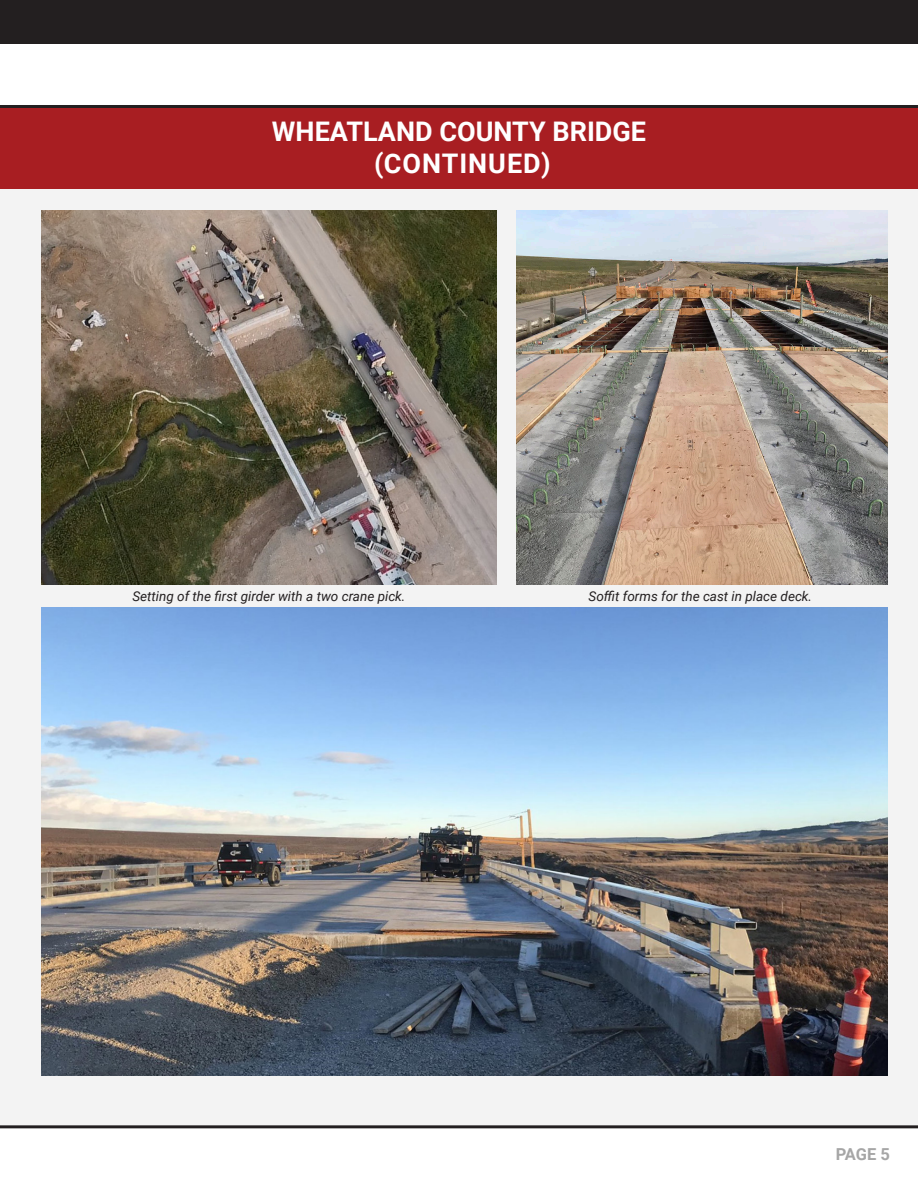
<style>
.page{position:relative;width:918px;height:1188px;background:#fff}
.page>*{position:absolute;margin:0;border:0;box-sizing:border-box;transform-origin:0 0}
.t1{font:700 27px "Roboto";color:#fff}
.t2{font:700 27px "Roboto";letter-spacing:.035em;color:#fff}
.t3{font:700 16.5px "Roboto";color:#a6a6a6}
.t4{font:italic 13.5px "Roboto";color:#231f20}
</style>
<div class="page">
<div style="left:0;top:108px;width:918px;height:1017px;background:#f3f3f3"></div>
<div style="left:0;top:0;width:918px;height:43px;background:#231f20"></div>
<div style="left:0;top:108px;width:918px;height:81px;background:#a81e22"></div>
<hr style="left:0;top:105px;width:918px;height:3px;background:#231f20">
<hr style="left:0;top:1125px;width:918px;height:3px;background:#231f20">
<img style="left:41px;top:608px;width:847px;height:467px">
<img style="left:41px;top:211px;width:456px;height:373px">
<img style="left:516px;top:211px;width:372px;height:373px">
<p class="t1" style="left:272px;top:112px;width:376px">WHEATLAND COUNTY BRIDGE</p>
<p class="t2" style="left:374px;top:145px;width:178px">(CONTINUED)</p>
<p class="t4" style="left:132px;top:586px;width:275px">Setting of the first girder with a two crane pick.</p>
<p class="t4" style="left:589px;top:586px;width:225px">Soffit forms for the cast in place deck.</p>
<p class="t3" style="left:836px;top:1143px;width:56px">PAGE 5</p>
</div>
